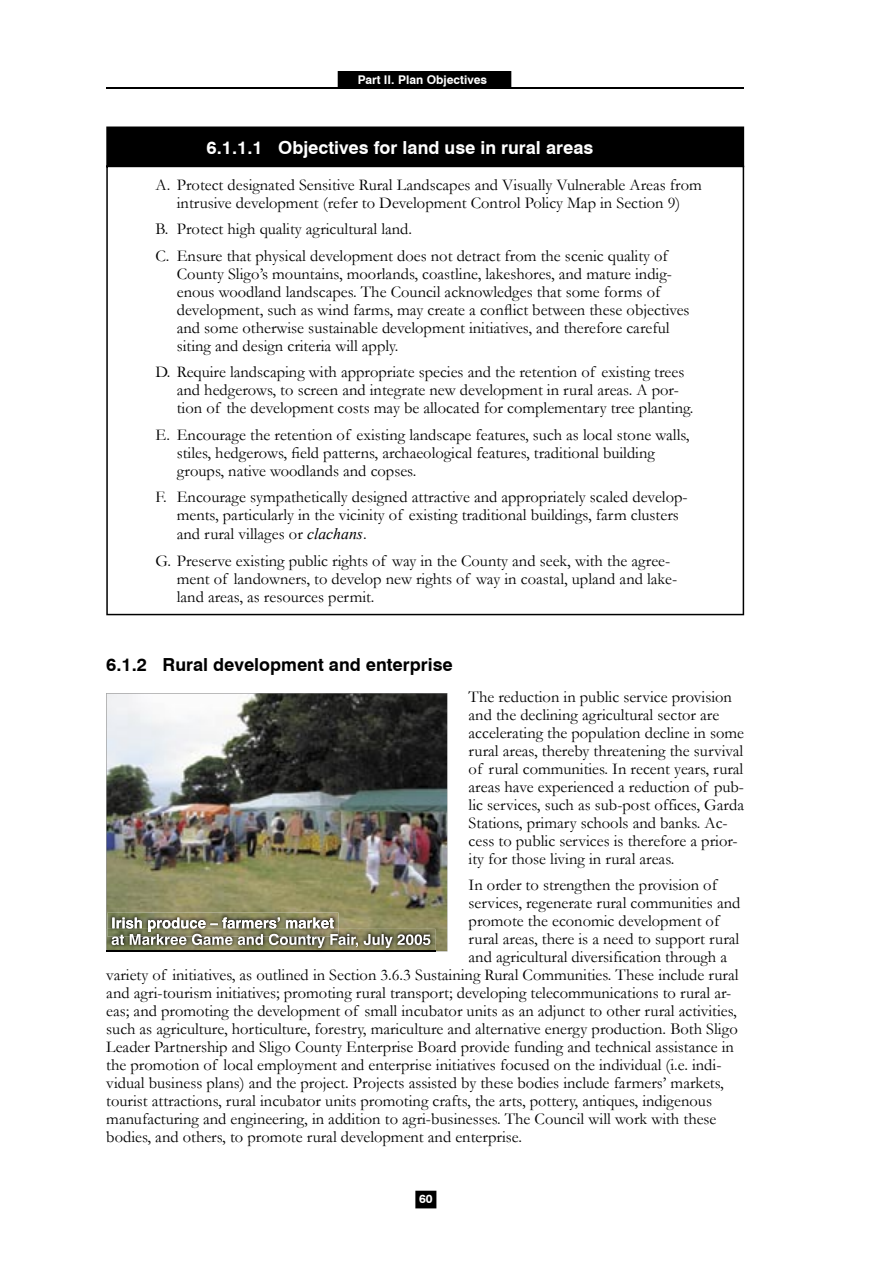
<style>
.page{position:relative;width:893px;height:1263px;background:#fff}
.page>*{position:absolute;margin:0;border:0;box-sizing:border-box;transform-origin:0 0}
.t1{font:700 18px "Swiss 721 BT";color:#fff}
.t2{font:700 18px "Swiss 721 BT";color:#000}
.t3{font:16.5px/18px "Garamond";color:#000}
.t4{font:700 12px "Swiss 721 BT";color:#fff}
.s1{font-family:"Times New Roman";font-style:italic;font-size:15.75px}
</style>
<div class="page">
<div style="left:107px;top:127px;width:636px;height:39px;background:#000"></div>
<hr style="left:106px;top:126px;width:638px;height:2px;background:#000">
<hr style="left:106px;top:128px;width:2px;height:38px;background:#000">
<hr style="left:743px;top:128px;width:1px;height:38px;background:#000">
<hr style="left:106px;top:166px;width:638px;height:1px;background:#000">
<hr style="left:106px;top:167px;width:2px;height:447px;background:#000">
<hr style="left:743px;top:167px;width:1px;height:447px;background:#000">
<hr style="left:106px;top:614px;width:638px;height:1px;background:#000">
<img style="left:106px;top:693px;width:341px;height:258px">
<img style="left:107px;top:912px;width:231px;height:17px">
<img style="left:107px;top:929px;width:328px;height:22px">
<img style="left:107px;top:951px;width:328px;height:1px">
<svg style="left:112px;top:917px;width:318px;height:31px"></svg>
<div style="left:338px;top:72px;width:173px;height:16px;background:#000"></div>
<hr style="left:338px;top:71px;width:173px;height:2px;background:#000">
<svg style="left:511px;top:71px;width:1px;height:17px"></svg>
<hr style="left:106px;top:88px;width:638px;height:1px;background:#000">
<svg style="left:415px;top:1191px;width:22px;height:18px"></svg>
<p class="t4" style="left:358px;top:72px;width:131px">Part II. Plan Objectives</p>
<p class="t1" style="left:207px;top:136px;width:388px">6.1.1.1 Objectives for land use in rural areas</p>
<p class="t3" style="left:156px;top:175px;width:548px;text-align:center">A. Protect designated Sensitive Rural Landscapes and Visually Vulnerable Areas from intrusive development (refer to Development Control Policy Map in Section 9)</p>
<p class="t3" style="left:156px;top:216px;width:514px;line-height:26.4px">B. Protect high quality agricultural land.<br>C. Ensure that physical development does not detract from the scenic quality of</p>
<p class="t3" style="left:177px;top:264px;width:514px">County Sligo’s mountains, moorlands, coastline, lakeshores, and mature indig&shy;enous woodland landscapes. The Council acknowledges that some forms of development, such as wind farms, may create a conflict between these objectives and some otherwise sustainable development initiatives, and therefore careful siting and design criteria will apply.</p>
<p class="t3" style="left:177px;top:363px;width:518px;text-indent:-21px">D. Require landscaping with appropriate species and the retention of existing trees and hedgerows, to screen and integrate new development in rural areas. A por&shy;tion of the development costs may be allocated for complementary tree planting.</p>
<p class="t3" style="left:177px;top:425px;width:514px;text-indent:-21px">E. Encourage the retention of existing landscape features, such as local stone walls, stiles, hedgerows, field patterns, archaeological features, traditional building groups, native woodlands and copses.</p>
<p class="t3" style="left:177px;top:488px;width:512px;line-height:18.5px;text-indent:-21px">F. Encourage sympathetically designed attractive and appropriately scaled develop&shy;ments, particularly in the vicinity of existing traditional buildings, farm clusters and rural villages or <span class="s1">clachans</span>.</p>
<p class="t3" style="left:177px;top:551px;width:502px;text-indent:-21px">G. Preserve existing public rights of way in the County and seek, with the agree&shy;ment of landowners, to develop new rights of way in coastal, upland and lake&shy;land areas, as resources permit.</p>
<p class="t2" style="left:106px;top:653px;width:348px">6.1.2 Rural development and enterprise</p>
<p class="t3" style="left:469px;top:687px;width:277px">The reduction in public service provision and the declining agricultural sector are accelerating the population decline in some rural areas, thereby threatening the survival of rural communities. In recent years, rural areas have experienced a reduction of pub&shy;lic services, such as sub-post offices, Garda Stations, primary schools and banks. Ac&shy;cess to public services is therefore a prior&shy;ity for those living in rural areas.</p>
<p class="t3" style="left:469px;top:875px;width:250px">In order to strengthen the provision of</p>
<p class="t3" style="left:469px;top:893px;width:273px">services, regenerate rural communities and</p>
<p class="t3" style="left:469px;top:911px;width:252px">promote the economic development of</p>
<p class="t3" style="left:469px;top:929px;width:272px">rural areas, there is a need to support rural</p>
<p class="t3" style="left:469px;top:947px;width:260px">and agricultural diversification through a</p>
<p class="t3" style="left:106px;top:965px;width:634px">variety of initiatives, as outlined in Section 3.6.3 Sustaining Rural Communities. These include rural</p>
<p class="t3" style="left:106px;top:983px;width:627px">and agri-tourism initiatives; promoting rural transport; developing telecommunications to rural ar-</p>
<p class="t3" style="left:106px;top:1001px;width:632px">eas; and promoting the development of small incubator units as an adjunct to other rural activities,</p>
<p class="t3" style="left:106px;top:1019px;width:633px">such as agriculture, horticulture, forestry, mariculture and alternative energy production. Both Sligo</p>
<p class="t3" style="left:106px;top:1037px;width:629px">Leader Partnership and Sligo County Enterprise Board provide funding and technical assistance in</p>
<p class="t3" style="left:106px;top:1055px;width:617px">the promotion of local employment and enterprise initiatives focused on the individual (i.e. indi-</p>
<p class="t3" style="left:106px;top:1073px;width:619px">vidual business plans) and the project. Projects assisted by these bodies include farmers’ markets,</p>
<p class="t3" style="left:106px;top:1091px;width:607px">tourist attractions, rural incubator units promoting crafts, the arts, pottery, antiques, indigenous</p>
<p class="t3" style="left:106px;top:1109px;width:612px">manufacturing and engineering, in addition to agri-businesses. The Council will work with these</p>
<p class="t3" style="left:106px;top:1127px;width:417px">bodies, and others, to promote rural development and enterprise.</p>
<p class="t4" style="left:419px;top:1192px;width:15px">60</p>
</div>
